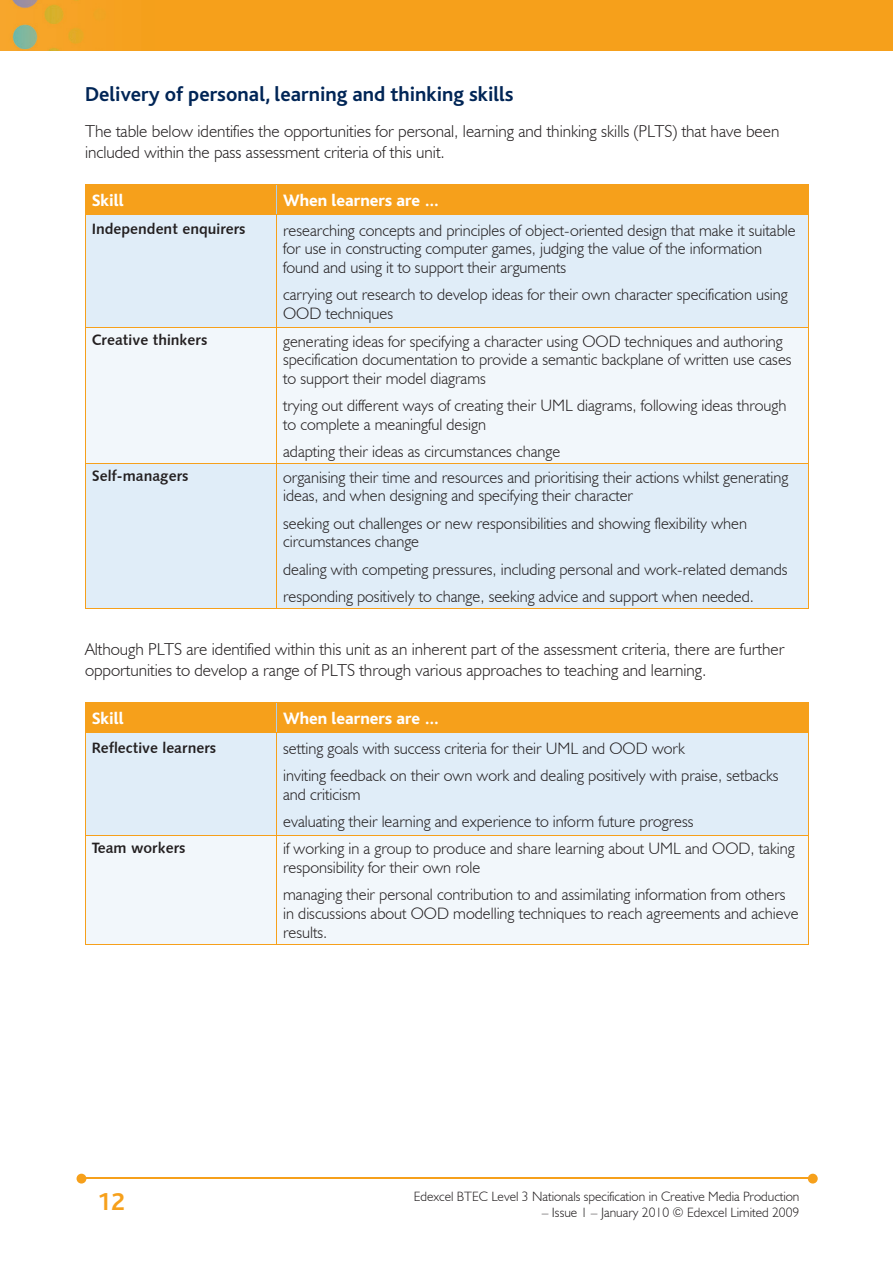
<style>
.page{position:relative;width:893px;height:1263px;background:#fff}
.page>*{position:absolute;margin:0;border:0;box-sizing:border-box;transform-origin:0 0}
.t1{font:700 25.5px "Bliss";color:#f6a01b}
.t2{font:700 21px "Bliss";color:#002556}
.t3{font:300 17.25px/21px "Humanist 521 BT";color:#231f20}
.t4{font:800 17.25px "Bliss";color:#fff}
.t5{font:300 16.5px/18.8px "Humanist 521 BT";color:#231f20}
.t6{font:15px "Humanist 531 BT Bold A";color:#231f20}
.t7{font:300 13.5px "Humanist 521 BT";color:#231f20}
</style>
<div class="page">
<img style="left:0;top:0;width:893px;height:51px">
<hr style="left:82px;top:1178px;width:728px;height:1px;background:#f6a01b">
<svg style="left:808px;top:1174px;width:10px;height:9px"></svg>
<svg style="left:77px;top:1174px;width:9px;height:9px"></svg>
<div style="left:86px;top:215px;width:722px;height:393px;background:#e0edf8"></div>
<div style="left:86px;top:328px;width:722px;height:135px;background:#f2f7fb"></div>
<div style="left:85px;top:185px;width:724px;height:29px;background:#f6a01b"></div>
<hr style="left:85px;top:184px;width:192px;height:1px;background:#f6a01b">
<hr style="left:277px;top:184px;width:532px;height:1px;background:#f6a01b">
<hr style="left:85px;top:215px;width:1px;height:112px;background:#f6a01b">
<hr style="left:85px;top:214px;width:192px;height:1px;background:#f6a01b">
<hr style="left:276px;top:215px;width:1px;height:112px;background:#f6a01b">
<hr style="left:808px;top:215px;width:1px;height:112px;background:#f6a01b">
<hr style="left:277px;top:214px;width:532px;height:1px;background:#f6a01b">
<hr style="left:85px;top:328px;width:1px;height:135px;background:#f6a01b">
<hr style="left:85px;top:327px;width:192px;height:1px;background:#f6a01b">
<hr style="left:276px;top:328px;width:1px;height:135px;background:#f6a01b">
<hr style="left:808px;top:328px;width:1px;height:135px;background:#f6a01b">
<hr style="left:277px;top:327px;width:532px;height:1px;background:#f6a01b">
<hr style="left:85px;top:608px;width:192px;height:1px;background:#f6a01b">
<hr style="left:85px;top:464px;width:1px;height:144px;background:#f6a01b">
<hr style="left:85px;top:463px;width:192px;height:1px;background:#f6a01b">
<hr style="left:277px;top:608px;width:532px;height:1px;background:#f6a01b">
<hr style="left:276px;top:464px;width:1px;height:144px;background:#f6a01b">
<hr style="left:808px;top:464px;width:1px;height:144px;background:#f6a01b">
<hr style="left:277px;top:463px;width:532px;height:1px;background:#f6a01b">
<div style="left:86px;top:733px;width:722px;height:102px;background:#e0edf8"></div>
<div style="left:86px;top:836px;width:722px;height:108px;background:#f2f7fb"></div>
<div style="left:85px;top:703px;width:724px;height:29px;background:#f6a01b"></div>
<hr style="left:85px;top:702px;width:192px;height:1px;background:#f6a01b">
<hr style="left:277px;top:702px;width:532px;height:1px;background:#f6a01b">
<hr style="left:85px;top:733px;width:1px;height:102px;background:#f6a01b">
<hr style="left:85px;top:732px;width:192px;height:1px;background:#f6a01b">
<hr style="left:276px;top:733px;width:1px;height:102px;background:#f6a01b">
<hr style="left:808px;top:733px;width:1px;height:102px;background:#f6a01b">
<hr style="left:277px;top:732px;width:532px;height:1px;background:#f6a01b">
<hr style="left:85px;top:944px;width:192px;height:1px;background:#f6a01b">
<hr style="left:85px;top:836px;width:1px;height:108px;background:#f6a01b">
<hr style="left:85px;top:835px;width:192px;height:1px;background:#f6a01b">
<hr style="left:277px;top:944px;width:532px;height:1px;background:#f6a01b">
<hr style="left:276px;top:836px;width:1px;height:108px;background:#f6a01b">
<hr style="left:808px;top:836px;width:1px;height:108px;background:#f6a01b">
<hr style="left:277px;top:835px;width:532px;height:1px;background:#f6a01b">
<p class="t2" style="left:85px;top:83px;width:430px">Delivery of personal, learning and thinking skills</p>
<p class="t3" style="left:85px;top:120px;width:696px">The table below identifies the opportunities for personal, learning and thinking skills (PLTS) that have been included within the pass assessment criteria of this unit.</p>
<p class="t4" style="left:92px;top:191px;width:33px">Skill</p>
<p class="t4" style="left:283px;top:191px;width:158px">When learners are …</p>
<p class="t6" style="left:92px;top:220px;width:155px">Independent enquirers</p>
<p class="t5" style="left:283px;top:220px;width:514px">researching concepts and principles of object-oriented design that make it suitable for use in constructing computer games, judging the value of the information found and using it to support their arguments</p>
<p class="t5" style="left:283px;top:285px;width:506px">carrying out research to develop ideas for their own character specification using<br>OOD techniques</p>
<p class="t6" style="left:92px;top:331px;width:117px">Creative thinkers</p>
<p class="t5" style="left:283px;top:331px;width:510px">generating ideas for specifying a character using OOD techniques and authoring specification documentation to provide a semantic backplane of written use cases to support their model diagrams</p>
<p class="t5" style="left:283px;top:396px;width:505px">trying out different ways of creating their UML diagrams, following ideas through to complete a meaningful design</p>
<p class="t5" style="left:283px;top:442px;width:279px">adapting their ideas as circumstances change</p>
<p class="t6" style="left:92px;top:467px;width:98px">Self-managers</p>
<p class="t5" style="left:283px;top:467px;width:507px">organising their time and resources and prioritising their actions whilst generating ideas, and when designing and specifying their character</p>
<p class="t5" style="left:283px;top:513px;width:465px">seeking out challenges or new responsibilities and showing flexibility when circumstances change</p>
<p class="t5" style="left:283px;top:555px;width:506px;line-height:27.3px">dealing with competing pressures, including personal and work-related demands responding positively to change, seeking advice and support when needed.</p>
<p class="t3" style="left:85px;top:639px;width:701px">Although PLTS are identified within this unit as an inherent part of the assessment criteria, there are further opportunities to develop a range of PLTS through various approaches to teaching and learning.</p>
<p class="t4" style="left:92px;top:710px;width:33px">Skill</p>
<p class="t4" style="left:283px;top:710px;width:158px">When learners are …</p>
<p class="t6" style="left:92px;top:738px;width:126px">Reflective learners</p>
<p class="t5" style="left:283px;top:734px;width:497px;line-height:27.3px">setting goals with success criteria for their UML and OOD work<br>inviting feedback on their own work and dealing positively with praise, setbacks</p>
<p class="t5" style="left:283px;top:780px;width:412px;line-height:27.3px">and criticism<br>evaluating their learning and experience to inform future progress</p>
<p class="t6" style="left:92px;top:839px;width:95px">Team workers</p>
<p class="t5" style="left:283px;top:839px;width:513px">if working in a group to produce and share learning about UML and OOD, taking responsibility for their own role</p>
<p class="t5" style="left:283px;top:885px;width:517px">managing their personal contribution to and assimilating information from others in discussions about OOD modelling techniques to reach agreements and achieve results.</p>
<h1 class="t1" style="left:97px;top:1189px;width:29px">12</h1>
<p class="t7" style="left:414px;top:1188px;width:387px">Edexcel BTEC Level 3 Nationals specification in Creative Media Production</p>
<p class="t7" style="left:542px;top:1204px;width:259px">– Issue 1 – January 2010 © Edexcel Limited 2009</p>
</div>
